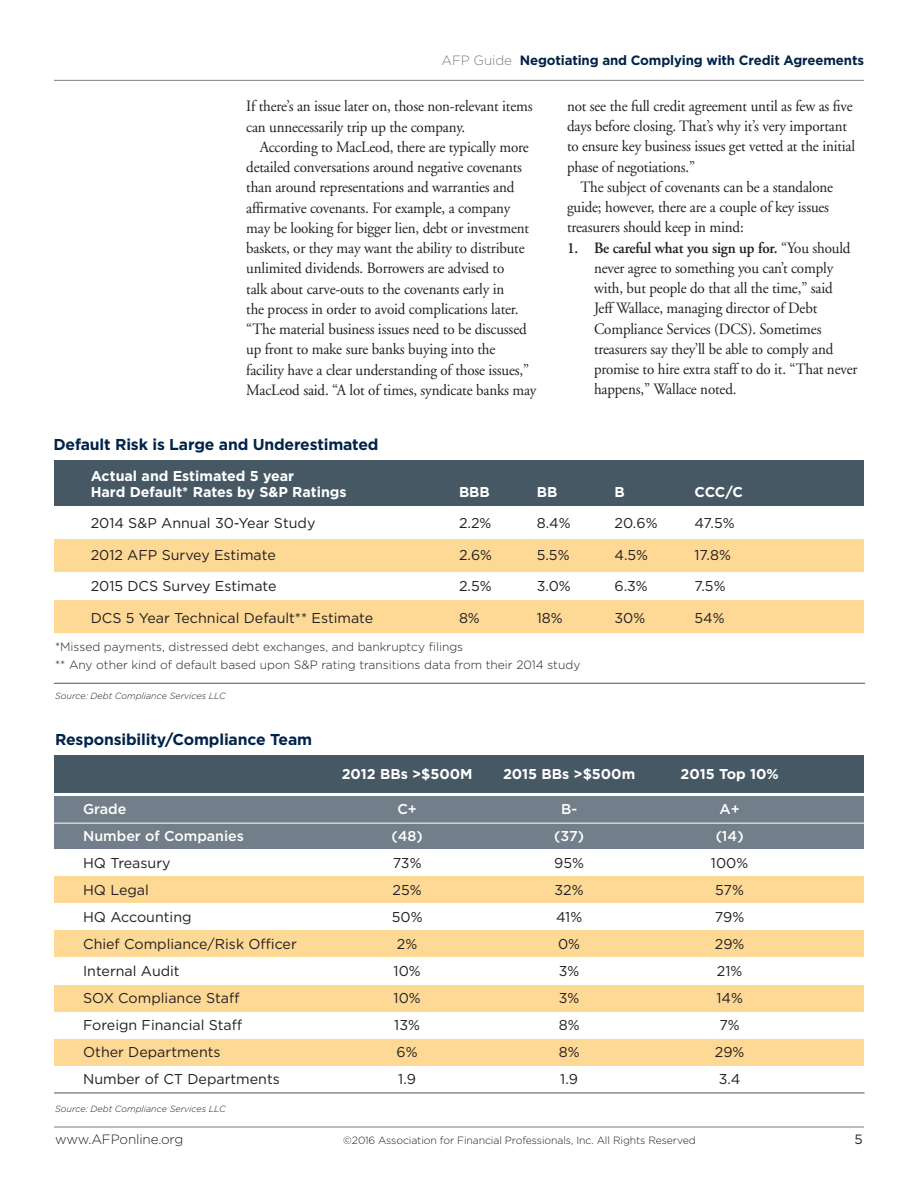
<style>
.page{position:relative;width:918px;height:1188px;background:#fff}
.page>*{position:absolute;margin:0;border:0;box-sizing:border-box;transform-origin:0 0}
.Body_Text{font:15.75px/20.2px "Adobe Garamond";letter-spacing:-.01em;color:#231f20;scale:.95 1}
.Body_Text-2{font:700 15.75px "Gotham";letter-spacing:-.01em;color:#002349}
.t1{font:14.25px "Gotham";color:#231f20}
.t2{font:700 14.25px "Gotham";color:#fff}
.t3{font:500 14.25px "Gotham";color:#fff}
.t4{font:700 13.5px "Gotham";letter-spacing:-.01em;color:#002349}
.t5{font:300 13.5px "Gotham";letter-spacing:-.01em;color:#231f20}
.t6{font:13.5px "Gotham";color:#231f20}
.t7{font:300 12px "Gotham";color:#231f20}
.t8{font:300 10.5px "Gotham";letter-spacing:-.01em;color:#231f20}
.t9{font:italic 300 9px "Gotham";color:#231f20}
.s1{font-weight:300;color:#7b8080}
.s2{font-weight:600}
</style>
<div class="page">
<hr style="left:54px;top:80px;width:810px;height:1px;background:#7b8080">
<hr style="left:54px;top:1127px;width:810px;height:1px;background:#7b8080">
<div style="left:54px;top:876px;width:810px;height:27px;background:#fed996"></div>
<div style="left:54px;top:930px;width:810px;height:27px;background:#fed996"></div>
<div style="left:54px;top:985px;width:810px;height:27px;background:#fed996"></div>
<div style="left:54px;top:1039px;width:810px;height:27px;background:#fed996"></div>
<div style="left:54px;top:796px;width:810px;height:53px;background:#727f8a"></div>
<div style="left:54px;top:755px;width:810px;height:38px;background:#475865"></div>
<div style="left:54px;top:600px;width:810px;height:33px;background:#fed996"></div>
<div style="left:54px;top:539px;width:810px;height:32px;background:#fed996"></div>
<div style="left:54px;top:460px;width:810px;height:45px;background:#475865"></div>
<hr style="left:54px;top:1093px;width:811px;height:1px;background:#475865">
<hr style="left:54px;top:683px;width:811px;height:1px;background:#475865">
<hr style="left:54px;top:823px;width:814px;height:1px;background:#fff">
<p class="t4" style="left:442px;top:51px;width:424px"><span class="s1">AFP Guide</span> Negotiating and Complying with Credit Agreements</p>
<p class="Body_Text" style="left:246px;top:97px;width:303px">If there’s an issue later on, those non-relevant items can unnecessarily trip up the company.</p>
<p class="Body_Text" style="left:246px;top:137px;width:307px;text-indent:14px">According to MacLeod, there are typically more detailed conversations around negative covenants than around representations and warranties and affirmative covenants. For example, a company may be looking for bigger lien, debt or investment baskets, or they may want the ability to distribute unlimited dividends. Borrowers are advised to<br>talk about carve-outs to the covenants early in<br>the process in order to avoid complications later. “The material business issues need to be discussed up front to make sure banks buying into the facility have a clear understanding of those issues,” MacLeod said. “A lot of times, syndicate banks may</p>
<p class="Body_Text" style="left:567px;top:96px;width:305px">not see the full credit agreement until as few as five days before closing. That’s why it’s very important to ensure key business issues get vetted at the initial phase of negotiations.”</p>
<p class="Body_Text" style="left:567px;top:177px;width:282px;text-indent:14px">The subject of covenants can be a standalone guide; however, there are a couple of key issues treasurers should keep in mind:</p>
<p class="Body_Text" style="left:594px;top:238px;width:279px;text-indent:-27px"><span class="s2">1. Be careful what you sign up for.</span> “You should never agree to something you can’t comply with, but people do that all the time,” said<br>Jeff Wallace, managing director of Debt Compliance Services (DCS). Sometimes treasurers say they’ll be able to comply and promise to hire extra staff to do it. “That never happens,” Wallace noted.</p>
<p class="Body_Text-2" style="left:53px;top:434px;width:327px">Default Risk is Large and Underestimated</p>
<p class="t2" style="left:91px;top:467px;width:205px">Actual and Estimated 5 year</p>
<p class="t2" style="left:91px;top:482px;width:257px">Hard Default* Rates by S&amp;P Ratings</p>
<p class="t1" style="left:91px;top:514px;width:226px">2014 S&amp;P Annual 30-Year Study</p>
<p class="t1" style="left:91px;top:546px;width:187px">2012 AFP Survey Estimate</p>
<p class="t1" style="left:91px;top:577px;width:187px">2015 DCS Survey Estimate</p>
<p class="t1" style="left:91px;top:609px;width:284px">DCS 5 Year Technical Default** Estimate</p>
<p class="t2" style="left:459px;top:482px;width:32px">BBB</p>
<p class="t1" style="left:459px;top:514px;width:34px">2.2%</p>
<p class="t1" style="left:459px;top:546px;width:35px">2.6%</p>
<p class="t1" style="left:459px;top:577px;width:34px">2.5%</p>
<p class="t1" style="left:459px;top:609px;width:22px">8%</p>
<p class="t2" style="left:537px;top:482px;width:22px">BB</p>
<p class="t1" style="left:537px;top:514px;width:35px">8.4%</p>
<p class="t1" style="left:537px;top:546px;width:34px">5.5%</p>
<p class="t1" style="left:537px;top:577px;width:36px">3.0%</p>
<p class="t1" style="left:537px;top:609px;width:27px">18%</p>
<p class="t2" style="left:615px;top:482px;width:12px">B</p>
<p class="t1" style="left:615px;top:514px;width:45px">20.6%</p>
<p class="t1" style="left:615px;top:546px;width:35px">4.5%</p>
<p class="t1" style="left:615px;top:577px;width:35px">6.3%</p>
<p class="t1" style="left:615px;top:609px;width:32px">30%</p>
<p class="t2" style="left:694px;top:482px;width:50px">CCC/C</p>
<p class="t1" style="left:694px;top:514px;width:42px">47.5%</p>
<p class="t1" style="left:694px;top:546px;width:38px">17.8%</p>
<p class="t1" style="left:694px;top:577px;width:33px">7.5%</p>
<p class="t1" style="left:694px;top:609px;width:32px">54%</p>
<p class="t7" style="left:55px;top:639px;width:410px">*Missed payments, distressed debt exchanges, and bankruptcy filings</p>
<p class="t7" style="left:55px;top:657px;width:527px">** Any other kind of default based upon S&amp;P rating transitions data from their 2014 study</p>
<p class="t9" style="left:55px;top:690px;width:172px">Source: Debt Compliance Services LLC</p>
<p class="Body_Text-2" style="left:55px;top:729px;width:259px">Responsibility/Compliance Team</p>
<p class="t2" style="left:342px;top:765px;width:132px">2012 BBs &gt;$500M</p>
<p class="t2" style="left:503px;top:765px;width:134px">2015 BBs &gt;$500m</p>
<p class="t2" style="left:681px;top:765px;width:100px">2015 Top 10%</p>
<p class="t3" style="left:83px;top:799px;width:45px">Grade</p>
<p class="t3" style="left:397px;top:799px;width:21px">C+</p>
<p class="t3" style="left:561px;top:799px;width:18px">B-</p>
<p class="t3" style="left:720px;top:799px;width:22px">A+</p>
<p class="t3" style="left:83px;top:826px;width:162px">Number of Companies</p>
<p class="t3" style="left:392px;top:826px;width:33px">(48)</p>
<p class="t3" style="left:554px;top:826px;width:31px">(37)</p>
<p class="t3" style="left:716px;top:826px;width:29px">(14)</p>
<p class="t1" style="left:83px;top:854px;width:89px">HQ Treasury</p>
<p class="t1" style="left:393px;top:854px;width:30px">73%</p>
<p class="t1" style="left:554px;top:854px;width:31px">95%</p>
<p class="t1" style="left:711px;top:854px;width:39px">100%</p>
<p class="t1" style="left:83px;top:881px;width:67px">HQ Legal</p>
<p class="t1" style="left:393px;top:881px;width:31px">25%</p>
<p class="t1" style="left:555px;top:881px;width:31px">32%</p>
<p class="t1" style="left:715px;top:881px;width:30px">57%</p>
<p class="t1" style="left:83px;top:908px;width:110px">HQ Accounting</p>
<p class="t1" style="left:392px;top:908px;width:32px">50%</p>
<p class="t1" style="left:556px;top:908px;width:28px">41%</p>
<p class="t1" style="left:715px;top:908px;width:31px">79%</p>
<p class="t1" style="left:83px;top:935px;width:215px">Chief Compliance/Risk Officer</p>
<p class="t1" style="left:397px;top:935px;width:22px">2%</p>
<p class="t1" style="left:558px;top:935px;width:24px">0%</p>
<p class="t1" style="left:715px;top:935px;width:31px">29%</p>
<p class="t1" style="left:83px;top:962px;width:98px">Internal Audit</p>
<p class="t1" style="left:394px;top:962px;width:29px">10%</p>
<p class="t1" style="left:559px;top:962px;width:22px">3%</p>
<p class="t1" style="left:717px;top:962px;width:27px">21%</p>
<p class="t1" style="left:83px;top:989px;width:158px">SOX Compliance Staff</p>
<p class="t1" style="left:394px;top:989px;width:29px">10%</p>
<p class="t1" style="left:559px;top:989px;width:22px">3%</p>
<p class="t1" style="left:716px;top:989px;width:28px">14%</p>
<p class="t1" style="left:83px;top:1016px;width:161px">Foreign Financial Staff</p>
<p class="t1" style="left:394px;top:1016px;width:27px">13%</p>
<p class="t1" style="left:559px;top:1016px;width:22px">8%</p>
<p class="t1" style="left:719px;top:1016px;width:22px">7%</p>
<p class="t1" style="left:83px;top:1043px;width:139px">Other Departments</p>
<p class="t1" style="left:397px;top:1043px;width:23px">6%</p>
<p class="t1" style="left:559px;top:1043px;width:22px">8%</p>
<p class="t1" style="left:715px;top:1043px;width:31px">29%</p>
<p class="t1" style="left:83px;top:1070px;width:198px">Number of CT Departments</p>
<p class="t1" style="left:398px;top:1070px;width:19px">1.9</p>
<p class="t1" style="left:560px;top:1070px;width:19px">1.9</p>
<p class="t1" style="left:719px;top:1070px;width:23px">3.4</p>
<p class="t9" style="left:55px;top:1103px;width:172px">Source: Debt Compliance Services LLC</p>
<p class="t5" style="left:55px;top:1131px;width:130px">www.AFPonline.org</p>
<p class="t8" style="left:343px;top:1134px;width:354px">©2016 Association for Financial Professionals, Inc. All Rights Reserved</p>
<p class="t6" style="left:854px;top:1131px;width:10px">5</p>
</div>
